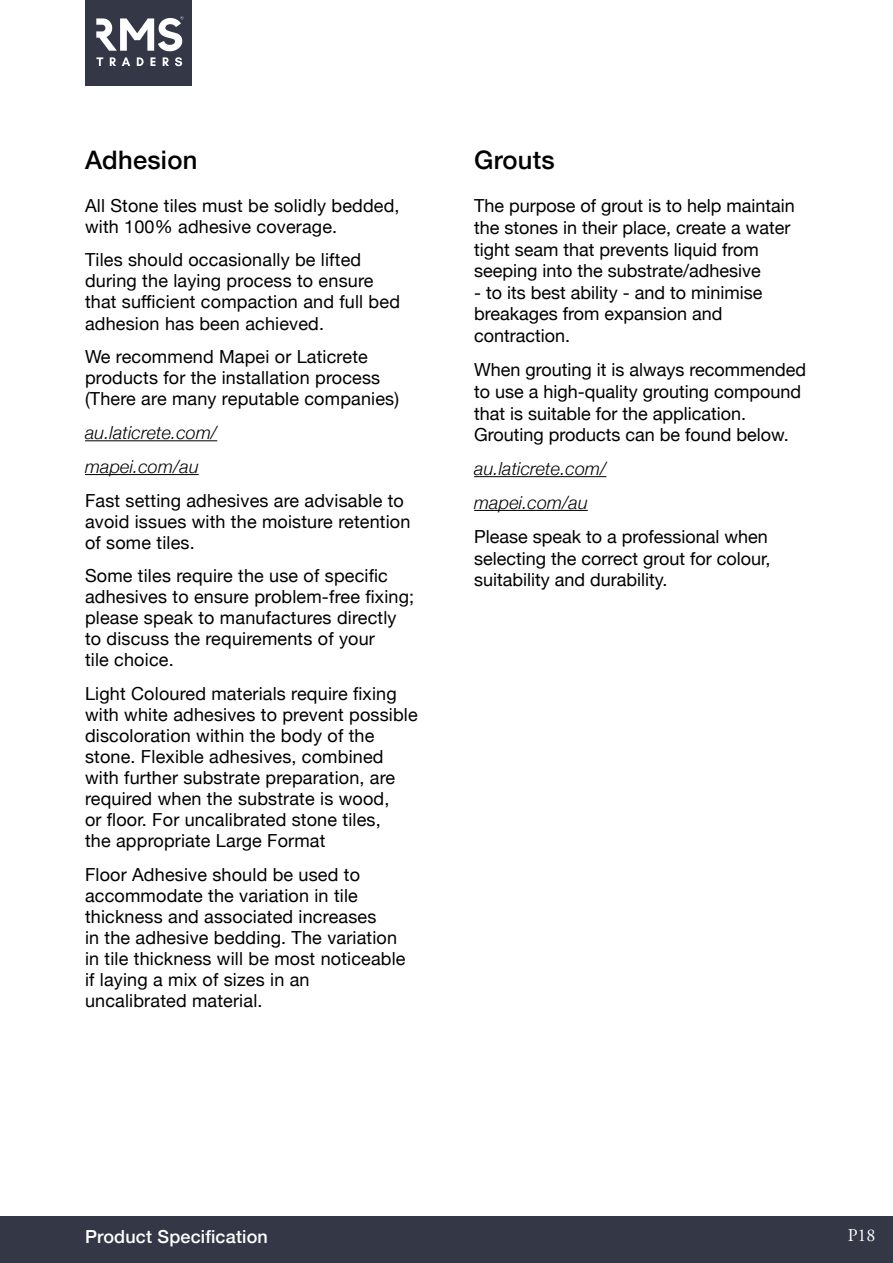
<style>
.page{position:relative;width:893px;height:1263px;background:#fff}
.page>*{position:absolute;margin:0;border:0;box-sizing:border-box;transform-origin:0 0}
.t1{font:500 25.5px "Helvetica Neue";letter-spacing:.01em;color:#000}
.t2{font:18px/21px "Helvetica Neue";letter-spacing:.01em;color:#000}
.t3{font:italic 300 18px/33.8px "Helvetica Neue";letter-spacing:.01em;color:#000}
.t4{font:500 18px "Helvetica Neue";letter-spacing:.01em;color:#fff}
.t5{font:18px "Adobe Garamond Pro";color:#fff}
</style>
<div class="page">
<div style="left:0;top:1216px;width:893px;height:47px;background:#333746"></div>
<div style="left:85px;top:0;width:106px;height:85px;background:#333746"></div>
<svg style="left:96px;top:57px;width:7px;height:9px"></svg>
<svg style="left:110px;top:57px;width:6px;height:9px"></svg>
<svg style="left:122px;top:57px;width:8px;height:9px"></svg>
<svg style="left:137px;top:57px;width:7px;height:9px"></svg>
<svg style="left:150px;top:57px;width:5px;height:9px"></svg>
<svg style="left:163px;top:57px;width:6px;height:9px"></svg>
<svg style="left:175px;top:57px;width:7px;height:9px"></svg>
<svg style="left:96px;top:16px;width:88px;height:35px"></svg>
<hr style="left:85px;top:440px;width:132px;height:1px;background:#000">
<hr style="left:85px;top:474px;width:114px;height:1px;background:#000">
<hr style="left:474px;top:476px;width:132px;height:1px;background:#000">
<hr style="left:474px;top:510px;width:114px;height:1px;background:#000">
<h1 class="t1" style="left:85px;top:149px;width:114px">Adhesion</h1>
<p class="t2" style="left:85px;top:196px;width:316px">All Stone tiles must be solidly bedded, with 100% adhesive coverage.</p>
<p class="t2" style="left:85px;top:251px;width:316px">Tiles should occasionally be lifted during the laying process to ensure that sufficient compaction and full bed adhesion has been achieved.</p>
<p class="t2" style="left:85px;top:348px;width:316px">We recommend Mapei or Laticrete products for the installation process (There are many reputable companies)</p>
<p class="t3" style="left:85px;top:417px;width:134px">au.laticrete.com/ mapei.com/au</p>
<p class="t2" style="left:85px;top:491px;width:327px">Fast setting adhesives are advisable to avoid issues with the moisture retention of some tiles.</p>
<p class="t2" style="left:85px;top:566px;width:331px">Some tiles require the use of specific adhesives to ensure problem-free fixing; please speak to manufactures directly to discuss the requirements of your<br>tile choice.</p>
<p class="t2" style="left:85px;top:684px;width:334px">Light Coloured materials require fixing with white adhesives to prevent possible discoloration within the body of the stone. Flexible adhesives, combined with further substrate preparation, are required when the substrate is wood,<br>or floor. For uncalibrated stone tiles,<br>the appropriate Large Format</p>
<p class="t2" style="left:85px;top:866px;width:322px">Floor Adhesive should be used to accommodate the variation in tile thickness and associated increases<br>in the adhesive bedding. The variation in tile thickness will be most noticeable if laying a mix of sizes in an uncalibrated material.</p>
<h1 class="t1" style="left:474px;top:149px;width:82px">Grouts</h1>
<p class="t2" style="left:474px;top:196px;width:322px;line-height:21.6px">The purpose of grout is to help maintain the stones in their place, create a water tight seam that prevents liquid from seeping into the substrate/adhesive</p>
<p class="t2" style="left:474px;top:283px;width:290px;line-height:21.6px">- to its best ability - and to minimise breakages from expansion and contraction.</p>
<p class="t2" style="left:474px;top:361px;width:334px;line-height:21.6px">When grouting it is always recommended to use a high-quality grouting compound that is suitable for the application.<br>Grouting products can be found below.</p>
<p class="t3" style="left:474px;top:453px;width:134px">au.laticrete.com/ mapei.com/au</p>
<p class="t2" style="left:474px;top:527px;width:298px;line-height:21.6px">Please speak to a professional when selecting the correct grout for colour, suitability and durability.</p>
<p class="t4" style="left:85px;top:1222px;width:184px">Product Specification</p>
<p class="t5" style="left:848px;top:1225px;width:29px">P18</p>
</div>
